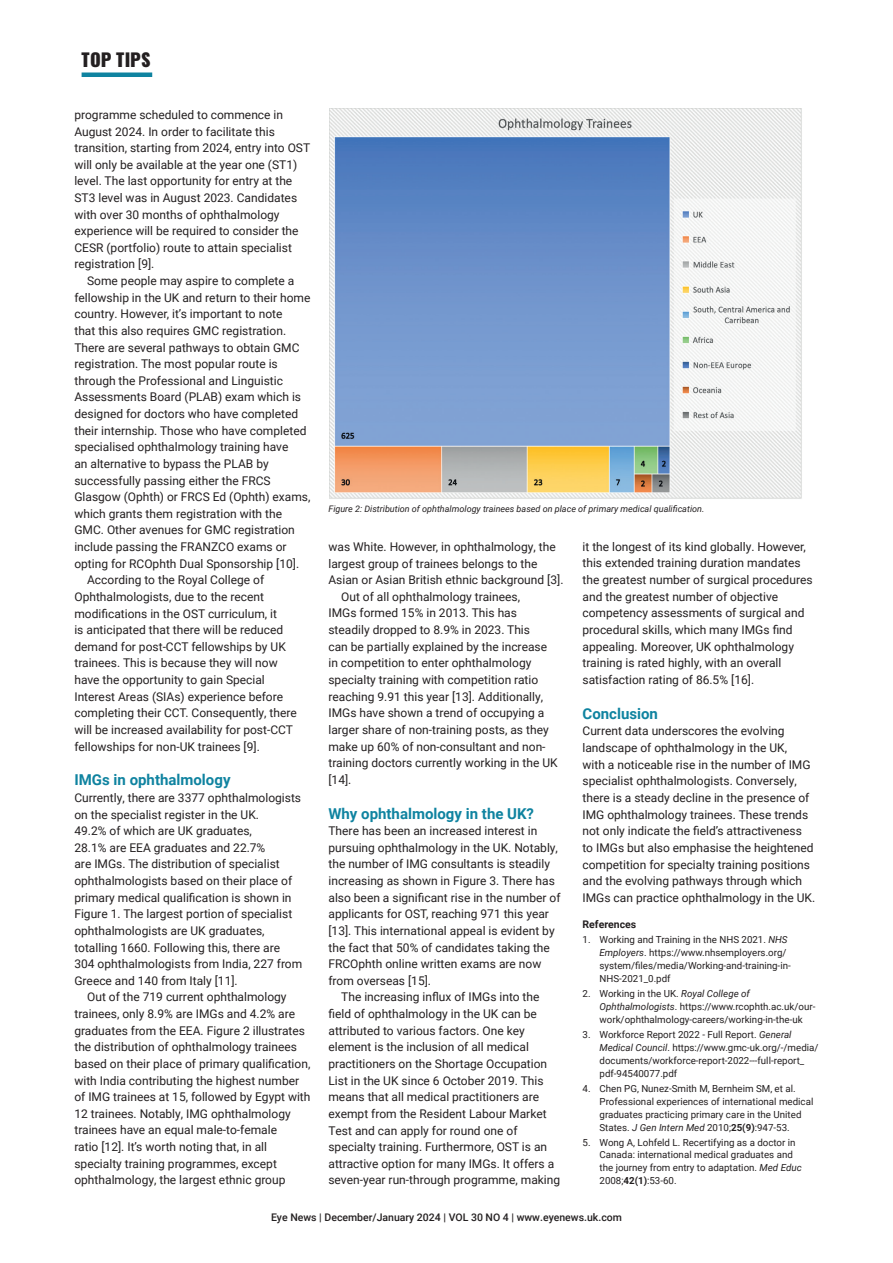
<style>
.page{position:relative;width:893px;height:1263px;background:#fff}
.page>*{position:absolute;margin:0;border:0;box-sizing:border-box;transform-origin:0 0}
.t1{font:800 18px "Oswald";letter-spacing:.015em;color:#231f20}
.t2{font:700 15px "Roboto";color:#0f83a0}
.t3{font:12px/16.6px "Roboto";color:#231f20}
.t4{font:500 10.5px "Roboto";color:#231f20}
.t5{font:700 10.5px "Roboto";color:#231f20}
.t6{font:9.75px/12.9px "Roboto";color:#231f20}
.t7{font:italic 9px "Roboto";color:#231f20}
.s1{font-style:italic}
.s2{font-weight:700}
</style>
<div class="page">
<img style="left:330px;top:108px;width:472px;height:391px">
<div style="left:82px;top:72px;width:70px;height:5px;background:#0f83a0"></div>
<h1 class="t1" style="left:82px;top:50px;width:71px">TOP TIPS</h1>
<p class="t3" style="left:74px;top:106px;width:237px">programme scheduled to commence in August 2024. In order to facilitate this transition, starting from 2024, entry into OST will only be available at the year one (ST1) level. The last opportunity for entry at the ST3 level was in August 2023. Candidates with over 30 months of ophthalmology experience will be required to consider the CESR (portfolio) route to attain specialist registration [9].</p>
<p class="t3" style="left:87px;top:272px;width:209px">Some people may aspire to complete a</p>
<p class="t3" style="left:74px;top:289px;width:238px">fellowship in the UK and return to their home</p>
<p class="t3" style="left:74px;top:305px;width:210px">country. However, it’s important to note</p>
<p class="t3" style="left:74px;top:322px;width:213px">that this also requires GMC registration.</p>
<p class="t3" style="left:74px;top:339px;width:227px">There are several pathways to obtain GMC</p>
<p class="t3" style="left:74px;top:355px;width:205px">registration. The most popular route is</p>
<p class="t3" style="left:74px;top:372px;width:210px">through the Professional and Linguistic</p>
<p class="t3" style="left:74px;top:388px;width:228px">Assessments Board (PLAB) exam which is</p>
<p class="t3" style="left:74px;top:405px;width:225px">designed for doctors who have completed</p>
<p class="t3" style="left:74px;top:422px;width:234px">their internship. Those who have completed</p>
<p class="t3" style="left:74px;top:438px;width:216px">specialised ophthalmology training have</p>
<p class="t3" style="left:74px;top:455px;width:196px">an alternative to bypass the PLAB by</p>
<p class="t3" style="left:74px;top:471px;width:198px">successfully passing either the FRCS</p>
<p class="t3" style="left:74px;top:488px;width:238px">Glasgow (Ophth) or FRCS Ed (Ophth) exams,</p>
<p class="t3" style="left:74px;top:505px;width:209px">which grants them registration with the</p>
<p class="t3" style="left:74px;top:521px;width:222px">GMC. Other avenues for GMC registration</p>
<p class="t3" style="left:74px;top:538px;width:214px">include passing the FRANZCO exams or</p>
<p class="t3" style="left:74px;top:555px;width:226px">opting for RCOphth Dual Sponsorship [10].</p>
<p class="t3" style="left:87px;top:571px;width:179px">According to the Royal College of</p>
<p class="t3" style="left:74px;top:588px;width:191px">Ophthalmologists, due to the recent</p>
<p class="t3" style="left:74px;top:604px;width:204px">modifications in the OST curriculum, it</p>
<p class="t3" style="left:74px;top:621px;width:210px">is anticipated that there will be reduced</p>
<p class="t3" style="left:74px;top:638px;width:213px">demand for post-CCT fellowships by UK</p>
<p class="t3" style="left:74px;top:654px;width:205px">trainees. This is because they will now</p>
<p class="t3" style="left:74px;top:671px;width:192px">have the opportunity to gain Special</p>
<p class="t3" style="left:74px;top:688px;width:210px">Interest Areas (SIAs) experience before</p>
<p class="t3" style="left:74px;top:704px;width:224px">completing their CCT. Consequently, there</p>
<p class="t3" style="left:74px;top:721px;width:220px">will be increased availability for post-CCT</p>
<p class="t3" style="left:74px;top:737px;width:187px">fellowships for non-UK trainees [9].</p>
<p class="t2" style="left:74px;top:769px;width:158px">IMGs in ophthalmology</p>
<p class="t3" style="left:74px;top:789px;width:229px">Currently, there are 3377 ophthalmologists on the specialist register in the UK.<br>49.2% of which are UK graduates,<br>28.1% are EEA graduates and 22.7%<br>are IMGs. The distribution of specialist ophthalmologists based on their place of primary medical qualification is shown in Figure 1. The largest portion of specialist ophthalmologists are UK graduates, totalling 1660. Following this, there are 304 ophthalmologists from India, 227 from Greece and 140 from Italy [11].</p>
<p class="t3" style="left:74px;top:988px;width:238px;text-indent:13px">Out of the 719 current ophthalmology trainees, only 8.9% are IMGs and 4.2% are graduates from the EEA. Figure 2 illustrates the distribution of ophthalmology trainees based on their place of primary qualification, with India contributing the highest number of IMG trainees at 15, followed by Egypt with 12 trainees. Notably, IMG ophthalmology trainees have an equal male-to-female<br>ratio [12]. It’s worth noting that, in all specialty training programmes, except ophthalmology, the largest ethnic group</p>
<p class="t7" style="left:328px;top:503px;width:377px">Figure 2: Distribution of ophthalmology trainees based on place of primary medical qualification.</p>
<p class="t3" style="left:328px;top:538px;width:229px">was White. However, in ophthalmology, the</p>
<p class="t3" style="left:328px;top:554px;width:211px">largest group of trainees belongs to the</p>
<p class="t3" style="left:328px;top:571px;width:237px">Asian or Asian British ethnic background [3].</p>
<p class="t3" style="left:341px;top:588px;width:180px">Out of all ophthalmology trainees,</p>
<p class="t3" style="left:328px;top:604px;width:190px">IMGs formed 15% in 2013. This has</p>
<p class="t3" style="left:328px;top:621px;width:203px">steadily dropped to 8.9% in 2023. This</p>
<p class="t3" style="left:328px;top:638px;width:220px">can be partially explained by the increase</p>
<p class="t3" style="left:328px;top:654px;width:204px">in competition to enter ophthalmology</p>
<p class="t3" style="left:328px;top:671px;width:211px">specialty training with competition ratio</p>
<p class="t3" style="left:328px;top:687px;width:216px">reaching 9.91 this year [13]. Additionally,</p>
<p class="t3" style="left:328px;top:704px;width:217px">IMGs have shown a trend of occupying a</p>
<p class="t3" style="left:328px;top:721px;width:222px">larger share of non-training posts, as they</p>
<p class="t3" style="left:328px;top:737px;width:219px">make up 60% of non-consultant and non-</p>
<p class="t3" style="left:328px;top:754px;width:231px">training doctors currently working in the UK</p>
<p class="t3" style="left:328px;top:771px;width:25px">[14].</p>
<p class="t2" style="left:328px;top:803px;width:207px">Why ophthalmology in the UK?</p>
<p class="t3" style="left:328px;top:822px;width:210px">There has been an increased interest in</p>
<p class="t3" style="left:328px;top:839px;width:231px">pursuing ophthalmology in the UK. Notably,</p>
<p class="t3" style="left:328px;top:855px;width:223px">the number of IMG consultants is steadily</p>
<p class="t3" style="left:328px;top:872px;width:228px">increasing as shown in Figure 3. There has</p>
<p class="t3" style="left:328px;top:889px;width:234px">also been a significant rise in the number of</p>
<p class="t3" style="left:328px;top:905px;width:222px">applicants for OST, reaching 971 this year</p>
<p class="t3" style="left:328px;top:922px;width:228px">[13]. This international appeal is evident by</p>
<p class="t3" style="left:328px;top:938px;width:223px">the fact that 50% of candidates taking the</p>
<p class="t3" style="left:328px;top:955px;width:214px">FRCOphth online written exams are now</p>
<p class="t3" style="left:328px;top:972px;width:104px">from overseas [15].</p>
<p class="t3" style="left:341px;top:988px;width:200px">The increasing influx of IMGs into the</p>
<p class="t3" style="left:328px;top:1005px;width:210px">field of ophthalmology in the UK can be</p>
<p class="t3" style="left:328px;top:1022px;width:198px">attributed to various factors. One key</p>
<p class="t3" style="left:328px;top:1038px;width:202px">element is the inclusion of all medical</p>
<p class="t3" style="left:328px;top:1055px;width:220px">practitioners on the Shortage Occupation</p>
<p class="t3" style="left:328px;top:1071px;width:217px">List in the UK since 6 October 2019. This</p>
<p class="t3" style="left:328px;top:1088px;width:212px">means that all medical practitioners are</p>
<p class="t3" style="left:328px;top:1105px;width:220px">exempt from the Resident Labour Market</p>
<p class="t3" style="left:328px;top:1121px;width:191px">Test and can apply for round one of</p>
<p class="t3" style="left:328px;top:1138px;width:220px">specialty training. Furthermore, OST is an</p>
<p class="t3" style="left:328px;top:1155px;width:227px">attractive option for many IMGs. It offers a</p>
<p class="t3" style="left:328px;top:1171px;width:233px">seven-year run-through programme, making</p>
<p class="t3" style="left:582px;top:538px;width:232px">it the longest of its kind globally. However, this extended training duration mandates the greatest number of surgical procedures and the greatest number of objective competency assessments of surgical and procedural skills, which many IMGs find appealing. Moreover, UK ophthalmology training is rated highly, with an overall satisfaction rating of 86.5% [16].</p>
<p class="t2" style="left:582px;top:703px;width:77px">Conclusion</p>
<p class="t3" style="left:582px;top:722px;width:234px">Current data underscores the evolving landscape of ophthalmology in the UK,<br>with a noticeable rise in the number of IMG specialist ophthalmologists. Conversely, there is a steady decline in the presence of IMG ophthalmology trainees. These trends not only indicate the field’s attractiveness to IMGs but also emphasise the heightened competition for specialty training positions and the evolving pathways through which IMGs can practice ophthalmology in the UK.</p>
<p class="t5" style="left:582px;top:917px;width:55px">References</p>
<p class="t6" style="left:599px;top:933px;width:193px;text-indent:-17px">1. Working and Training in the NHS 2021. <span class="s1">NHS Employers</span>. https://www.nhsemployers.org/ system/files/media/Working-and-training-in-NHS-2021_0.pdf</p>
<p class="t6" style="left:599px;top:987px;width:217px;text-indent:-17px">2. Working in the UK. <span class="s1">Royal College of<br>Ophthalmologists</span>. https://www.rcophth.ac.uk/our&shy;work/ophthalmology-careers/working-in-the-uk</p>
<p class="t6" style="left:599px;top:1028px;width:220px;text-indent:-17px">3. Workforce Report 2022 - Full Report. <span class="s1">General Medical Council</span>. https://www.gmc-uk.org/-/media/ documents/workforce-report-2022---full-report_ pdf-94540077.pdf</p>
<p class="t6" style="left:599px;top:1081px;width:215px;text-indent:-17px">4. Chen PG, Nunez-Smith M, Bernheim SM, et al.<br>Professional experiences of international medical graduates practicing primary care in the United States. <span class="s1">J Gen Intern Med</span> 2010;<span class="s2">25(9)</span>:947-53.</p>
<p class="t6" style="left:599px;top:1135px;width:204px;text-indent:-17px">5. Wong A, Lohfeld L. Recertifying as a doctor in Canada: international medical graduates and the journey from entry to adaptation. <span class="s1">Med Educ </span>2008;<span class="s2">42(1)</span>:53-60.</p>
<p class="t4" style="left:271px;top:1210px;width:352px">Eye News | December/January 2024 | VOL 30 NO 4 | www.eyenews.uk.com</p>
</div>
